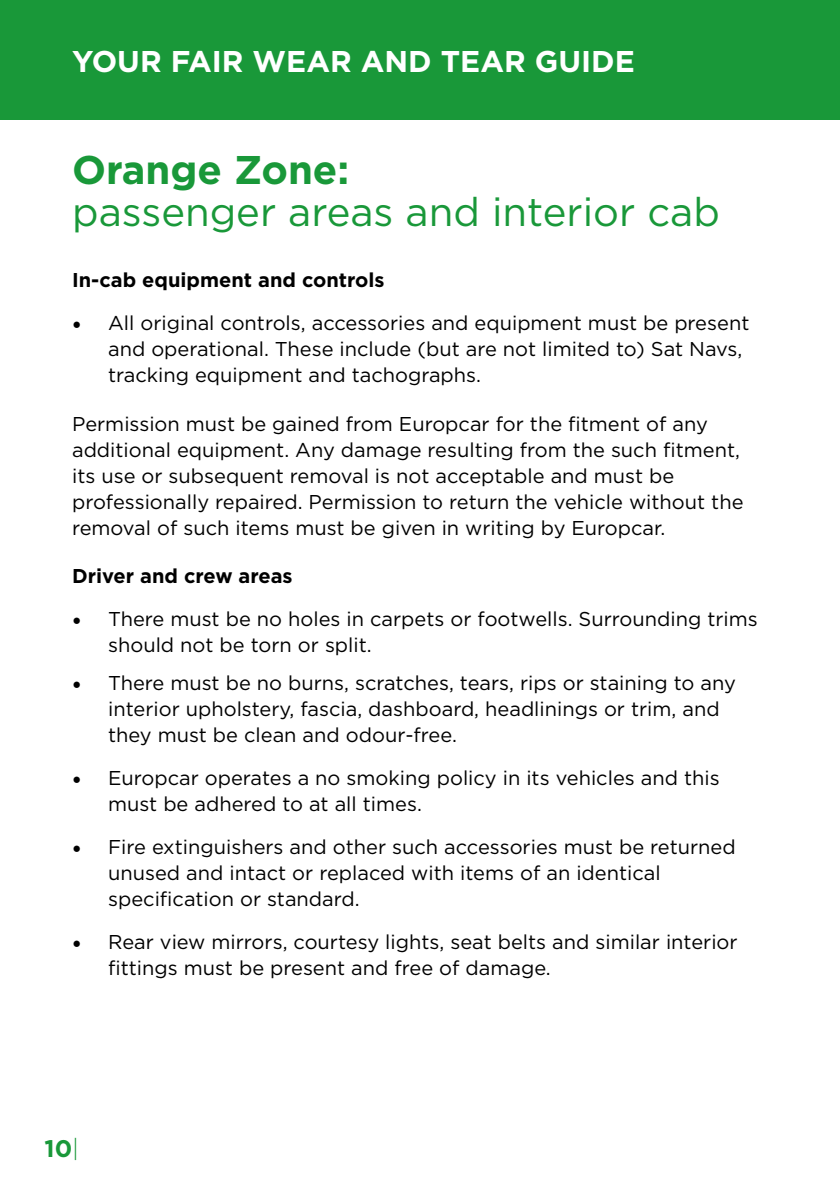
<style>
.page{position:relative;width:840px;height:1191px;background:#fff}
.page>*{position:absolute;margin:0;border:0;box-sizing:border-box;transform-origin:0 0}
.t1{font:40px "Gotham";color:#199839}
.t2{font:700 40px "Gotham";color:#199839}
.t3{font:700 30px "Gotham";color:#fff}
.t4{font:700 24px "Gotham";color:#199839}
.t5{font:20px/26px "Gotham";color:#000}
.t6{font:700 20px "Gotham";color:#000}
.s1{font-family:"Minion Pro";font-size:24px}
.s2{font-weight:300}
</style>
<div class="page">
<div style="left:0;top:0;width:839px;height:119px;background:#199839"></div>
<h2 class="t3" style="left:72px;top:41px;width:564px">YOUR FAIR WEAR AND TEAR GUIDE</h2>
<h1 class="t2" style="left:72px;top:143px;width:278px">Orange Zone:</h1>
<h1 class="t1" style="left:72px;top:186px;width:649px">passenger areas and interior cab</h1>
<p class="t6" style="left:72px;top:266px;width:314px">In-cab equipment and controls</p>
<p class="t5" style="left:108px;top:309px;width:642px;text-indent:-36px"><span class="s1">•</span> All original controls, accessories and equipment must be present and operational. These include (but are not limited to) Sat Navs, tracking equipment and tachographs.</p>
<p class="t5" style="left:72px;top:410px;width:672px">Permission must be gained from Europcar for the fitment of any additional equipment. Any damage resulting from the such fitment, its use or subsequent removal is not acceptable and must be professionally repaired. Permission to return the vehicle without the removal of such items must be given in writing by Europcar.</p>
<p class="t6" style="left:72px;top:563px;width:222px">Driver and crew areas</p>
<p class="t5" style="left:108px;top:606px;width:650px;text-indent:-36px"><span class="s1">•</span> There must be no holes in carpets or footwells. Surrounding trims should not be torn or split.</p>
<p class="t5" style="left:108px;top:669px;width:629px;text-indent:-36px"><span class="s1">•</span> There must be no burns, scratches, tears, rips or staining to any interior upholstery, fascia, dashboard, headlinings or trim, and they must be clean and odour-free.</p>
<p class="t5" style="left:108px;top:764px;width:612px;text-indent:-36px"><span class="s1">•</span> Europcar operates a no smoking policy in its vehicles and this must be adhered to at all times.</p>
<p class="t5" style="left:108px;top:833px;width:628px;text-indent:-36px"><span class="s1">•</span> Fire extinguishers and other such accessories must be returned unused and intact or replaced with items of an identical specification or standard.</p>
<p class="t5" style="left:108px;top:928px;width:630px;text-indent:-36px"><span class="s1">•</span> Rear view mirrors, courtesy lights, seat belts and similar interior fittings must be present and free of damage.</p>
<p class="t4" style="left:45px;top:1132px;width:36px">10<span class="s2">|</span></p>
</div>
